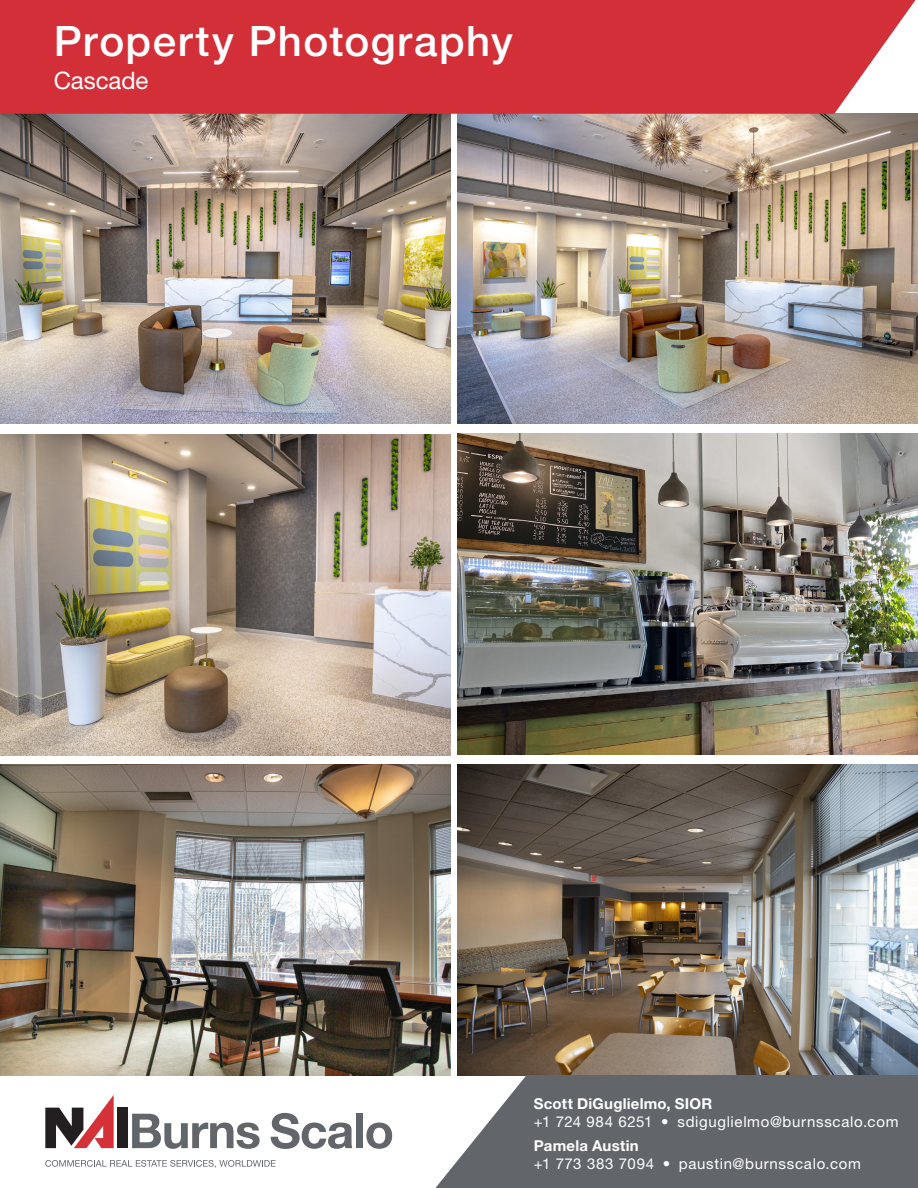
<style>
.page{position:relative;width:918px;height:1188px;background:#fff}
.page>*{position:absolute;margin:0;border:0;box-sizing:border-box;transform-origin:0 0}
.t1{font:500 42px "Helvetica Neue LT Std";letter-spacing:.035em;color:#fff}
.t2{font:24px "Helvetica Neue LT Std";letter-spacing:-.005em;color:#fff}
.t3{font:15px "Helvetica Neue LT Std";letter-spacing:.045em;color:#fff}
.t4{font:700 15px "Helvetica Neue LT Std";letter-spacing:.015em;color:#fff}
</style>
<div class="page">
<img style="left:457px;top:114px;width:461px;height:310px">
<img style="left:0;top:114px;width:450px;height:310px">
<img style="left:0;top:434px;width:450px;height:322px">
<div style="left:0;top:0;width:916px;height:114px;background:#d32f38"></div>
<img style="left:457px;top:433px;width:461px;height:322px">
<img style="left:0;top:765px;width:450px;height:310px">
<img style="left:457px;top:765px;width:461px;height:310px">
<svg style="left:435px;top:1075px;width:483px;height:113px;background:#707377"></svg>
<div style="left:117px;top:1108px;width:11px;height:40px;background:#231f20"></div>
<svg style="left:45px;top:1095px;width:69px;height:53px"></svg>
<svg style="left:132px;top:1114px;width:128px;height:35px"></svg>
<svg style="left:271px;top:1113px;width:81px;height:36px"></svg>
<div style="left:356px;top:1114px;width:7px;height:34px;background:#62656a"></div>
<svg style="left:366px;top:1123px;width:26px;height:26px"></svg>
<svg style="left:45px;top:1160px;width:230px;height:8px"></svg>
<h1 class="t1" style="left:54px;top:16px;width:461px">Property Photography</h1>
<h2 class="t2" style="left:54px;top:67px;width:96px">Cascade</h2>
<p class="t4" style="left:534px;top:1094px;width:180px">Scott DiGuglielmo, SIOR</p>
<p class="t3" style="left:534px;top:1113px;width:366px">+1 724 984 6251 • sdiguglielmo@burnsscalo.com</p>
<p class="t4" style="left:534px;top:1136px;width:106px">Pamela Austin</p>
<p class="t3" style="left:534px;top:1154px;width:329px">+1 773 383 7094 • paustin@burnsscalo.com</p>
</div>
